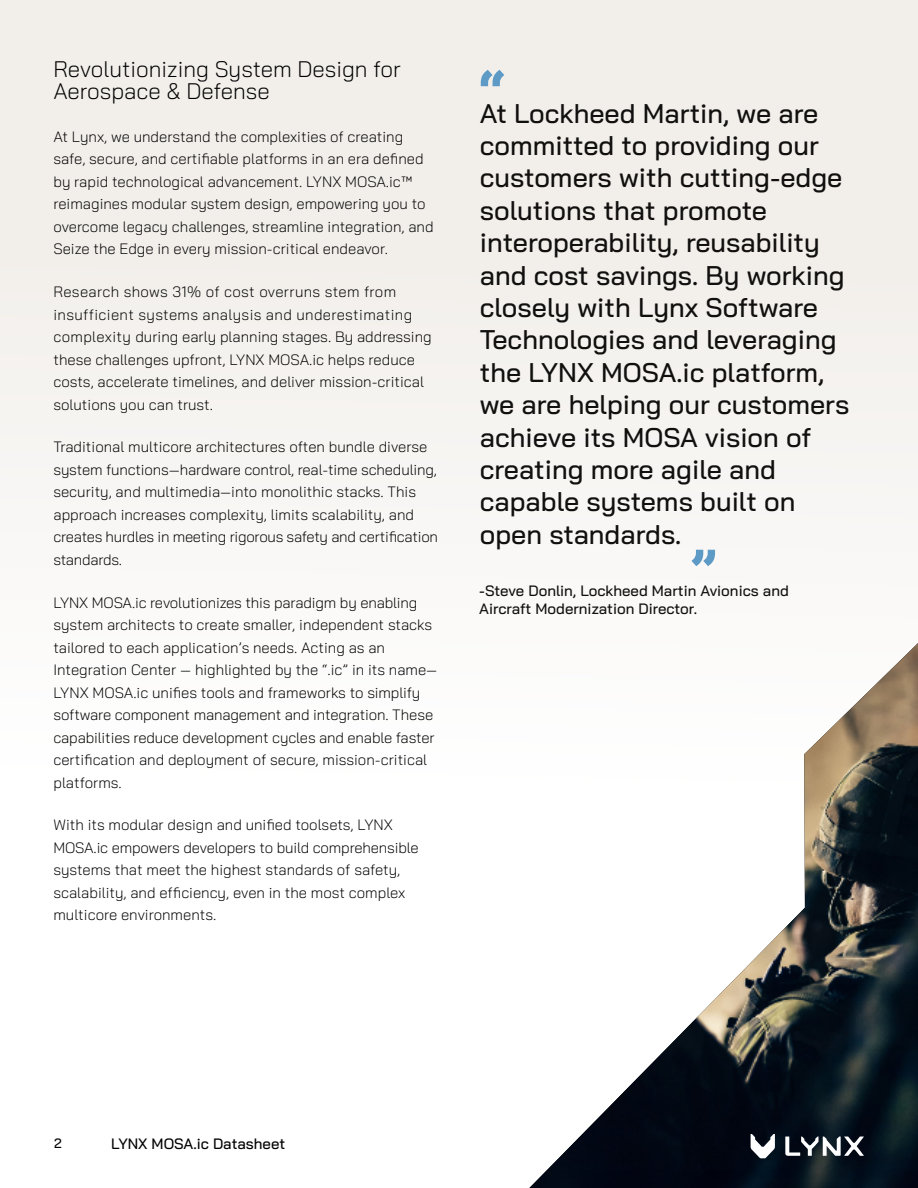
<style>
.page{position:relative;width:918px;height:1188px;background:#f7f6f3}
.page>*{position:absolute;margin:0;border:0;box-sizing:border-box;transform-origin:0 0}
.t1{font:700 54px "Bai Jamjuree";color:#5d9ac6}
.t2{font:500 27px/32.4px "Bai Jamjuree";color:#11100f}
.t3{font:300 22.5px/22.5px "Bai Jamjuree";color:#000}
.t4{font:300 15px/22.5px "Bai Jamjuree";color:#000}
.t5{font:500 15px/18px "Bai Jamjuree";color:#11100f}
.t6{font:500 15px "Bai Jamjuree";color:#000}
.t7{font:500 13.5px "Bai Jamjuree";color:#000}
.s1{color:#000}
</style>
<div class="page">
<img style="left:529px;top:643px;width:389px;height:545px">
<svg style="left:751px;top:1134px;width:24px;height:24px"></svg>
<svg style="left:785px;top:1137px;width:79px;height:19px"></svg>
<h3 class="t3" style="left:53px;top:57px;width:349px">Revolutionizing System Design for<br>Aerospace &amp; Defense</h3>
<p class="t4" style="left:53px;top:125px;width:382px">At Lynx, we understand the complexities of creating safe, secure, and certifiable platforms in an era defined by rapid technological advancement. LYNX MOSA.ic™ reimagines modular system design, empowering you to overcome legacy challenges, streamline integration, and Seize the Edge in every mission-critical endeavor.</p>
<p class="t4" style="left:53px;top:280px;width:380px">Research shows 31% of cost overruns stem from insufficient systems analysis and underestimating complexity during early planning stages. By addressing these challenges upfront, LYNX MOSA.ic helps reduce costs, accelerate timelines, and deliver mission-critical solutions you can trust.</p>
<p class="t4" style="left:53px;top:436px;width:386px">Traditional multicore architectures often bundle diverse system functions—hardware control, real-time scheduling, security, and multimedia—into monolithic stacks. This approach increases complexity, limits scalability, and creates hurdles in meeting rigorous safety and certification standards.</p>
<p class="t4" style="left:53px;top:591px;width:385px">LYNX MOSA.ic revolutionizes this paradigm by enabling system architects to create smaller, independent stacks tailored to each application’s needs. Acting as an Integration Center — highlighted by the “.ic” in its name— LYNX MOSA.ic unifies tools and frameworks to simplify software component management and integration. These capabilities reduce development cycles and enable faster certification and deployment of secure, mission-critical platforms.</p>
<p class="t4" style="left:53px;top:814px;width:367px">With its modular design and unified toolsets, LYNX MOSA.ic empowers developers to build comprehensible systems that meet the highest standards of safety, scalability, and efficiency, even in the most complex multicore environments.</p>
<h1 class="t1" style="left:479px;top:58px;width:28px">“</h1>
<p class="t2" style="left:480px;top:97px;width:371px">At Lockheed Martin, we are committed to providing our customers with cutting-edge solutions that promote interoperability, reusability and cost savings. By working closely with Lynx Software<br>Technologies and leveraging the LYNX MOSA.ic platform, we are helping our customers achieve its MOSA vision of creating more agile and capable systems built on open standards.</p>
<h1 class="t1" style="left:690px;top:537px;width:28px">”</h1>
<p class="t5" style="left:479px;top:582px;width:311px"><span class="s1">-</span>Steve Donlin, Lockheed Martin Avionics and<br>Aircraft Modernization Director.</p>
<p class="t7" style="left:54px;top:1135px;width:9px">2</p>
<p class="t6" style="left:111px;top:1135px;width:176px">LYNX MOSA.ic Datasheet</p>
</div>
